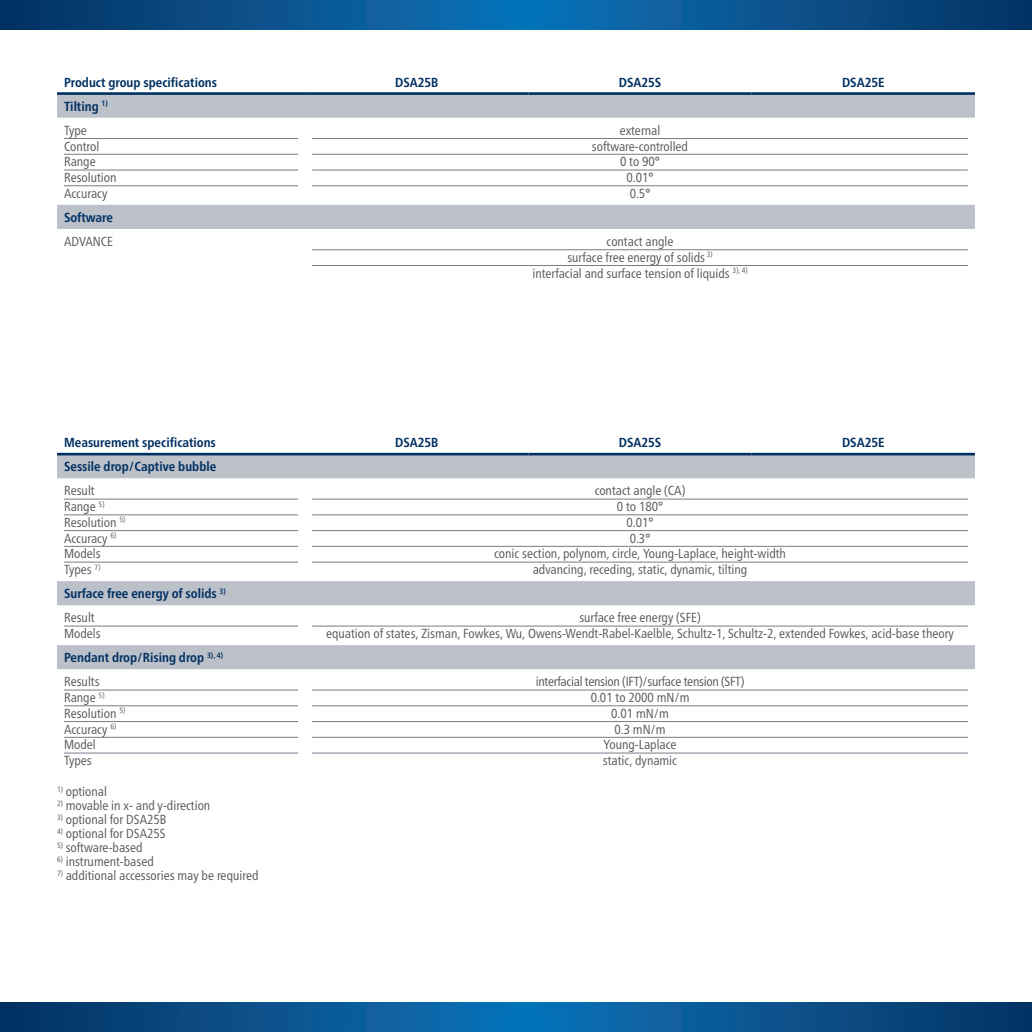
<style>
.page{position:relative;width:1032px;height:1032px;background:#fff}
.page>*{position:absolute;margin:0;border:0;box-sizing:border-box;transform-origin:0 0}
.t1{font:condensed 13.12px/15.8px "Frutiger Neue LT Pro";color:#57585a;text-align:center}
.t2{font:700 condensed 13.12px/24.2px "Frutiger Neue LT Pro";color:#003062}
.t3{font:condensed 13.12px/15.8px "Frutiger Neue LT Pro";letter-spacing:-.02em;color:#57585a;text-align:center}
.s1{font-weight:400;color:#57585a}
</style>
<div class="page">
<svg style="left:57px;top:452px;width:918px;height:302px"></svg>
<svg style="left:57px;top:455px;width:918px;height:214px"></svg>
<hr style="left:57px;top:453px;width:248px;height:2px;background:#003062">
<hr style="left:305px;top:453px;width:223px;height:2px;background:#003062">
<hr style="left:528px;top:453px;width:224px;height:2px;background:#003062">
<hr style="left:752px;top:453px;width:223px;height:2px;background:#003062">
<hr style="left:64px;top:499px;width:234px;height:1px;background:#747d8a">
<hr style="left:64px;top:514px;width:234px;height:1px;background:#747d8a">
<hr style="left:64px;top:530px;width:234px;height:1px;background:#747d8a">
<hr style="left:64px;top:546px;width:234px;height:1px;background:#747d8a">
<hr style="left:64px;top:562px;width:234px;height:1px;background:#747d8a">
<hr style="left:312px;top:499px;width:656px;height:1px;background:#747d8a">
<hr style="left:312px;top:514px;width:656px;height:1px;background:#747d8a">
<hr style="left:312px;top:530px;width:656px;height:1px;background:#747d8a">
<hr style="left:312px;top:546px;width:656px;height:1px;background:#747d8a">
<hr style="left:312px;top:562px;width:656px;height:1px;background:#747d8a">
<hr style="left:64px;top:626px;width:234px;height:1px;background:#747d8a">
<hr style="left:312px;top:626px;width:656px;height:1px;background:#747d8a">
<hr style="left:64px;top:690px;width:234px;height:1px;background:#747d8a">
<hr style="left:64px;top:705px;width:234px;height:1px;background:#747d8a">
<hr style="left:64px;top:721px;width:234px;height:1px;background:#747d8a">
<hr style="left:64px;top:737px;width:234px;height:1px;background:#747d8a">
<hr style="left:64px;top:753px;width:234px;height:1px;background:#747d8a">
<hr style="left:312px;top:690px;width:656px;height:1px;background:#747d8a">
<hr style="left:312px;top:705px;width:656px;height:1px;background:#747d8a">
<hr style="left:312px;top:721px;width:656px;height:1px;background:#747d8a">
<hr style="left:312px;top:737px;width:656px;height:1px;background:#747d8a">
<hr style="left:312px;top:753px;width:656px;height:1px;background:#747d8a">
<svg style="left:57px;top:95px;width:918px;height:134px"></svg>
<hr style="left:57px;top:92px;width:248px;height:3px;background:#003062">
<hr style="left:305px;top:92px;width:223px;height:3px;background:#003062">
<hr style="left:528px;top:92px;width:224px;height:3px;background:#003062">
<hr style="left:752px;top:92px;width:223px;height:3px;background:#003062">
<hr style="left:64px;top:138px;width:234px;height:1px;background:#747d8a">
<hr style="left:64px;top:154px;width:234px;height:1px;background:#747d8a">
<hr style="left:64px;top:170px;width:234px;height:1px;background:#747d8a">
<hr style="left:64px;top:185px;width:234px;height:1px;background:#747d8a">
<hr style="left:312px;top:138px;width:656px;height:1px;background:#747d8a">
<hr style="left:312px;top:154px;width:656px;height:1px;background:#747d8a">
<hr style="left:312px;top:170px;width:656px;height:1px;background:#747d8a">
<hr style="left:312px;top:185px;width:656px;height:1px;background:#747d8a">
<hr style="left:312px;top:249px;width:656px;height:1px;background:#747d8a">
<hr style="left:312px;top:265px;width:656px;height:1px;background:#747d8a">
<svg style="left:0;top:1002px;width:1032px;height:30px;background:#09528c"></svg>
<svg style="left:0;top:0;width:1032px;height:30px;background:#09528c"></svg>
<p class="t2" style="left:64px;top:70px;width:155px">Product group specifications</p>
<p class="t2" style="left:395px;top:70px;width:45px">DSA25B</p>
<p class="t2" style="left:619px;top:70px;width:44px">DSA25S</p>
<p class="t2" style="left:842px;top:70px;width:44px">DSA25E</p>
<p class="t2" style="left:64px;top:94px;width:45px">Tilting <sup>1)<br></sup><span class="s1">Type</span></p>
<p class="t1" style="left:64px;top:138px;width:54px;text-align:left">Control<br>Range<br>Resolution<br>Accuracy</p>
<p class="t1" style="left:592px;top:122px;width:98px">external software-controlled<br>0 to 90°<br>0.01°<br>0.5°</p>
<p class="t2" style="left:64px;top:205px;width:50px">Software</p>
<p class="t1" style="left:64px;top:233px;width:51px">ADVANCE</p>
<p class="t1" style="left:532px;top:233px;width:217px">contact angle<br>surface free energy of solids <sup>3)<br></sup>interfacial and surface tension of liquids <sup>3),</sup> <sup>4)</sup></p>
<p class="t2" style="left:64px;top:430px;width:153px">Measurement specifications</p>
<p class="t2" style="left:395px;top:430px;width:45px">DSA25B</p>
<p class="t2" style="left:619px;top:430px;width:44px">DSA25S</p>
<p class="t2" style="left:842px;top:430px;width:44px">DSA25E</p>
<p class="t2" style="left:64px;top:454px;width:154px">Sessile drop/Captive bubble</p>
<p class="t1" style="left:64px;top:483px;width:63px;text-align:left">Result<br>Range <sup>5)<br></sup>Resolution <sup>5)<br></sup>Accuracy <sup>6)<br></sup>Models<br>Types <sup>7)</sup></p>
<p class="t1" style="left:494px;top:483px;width:293px">contact angle (CA)<br>0 to 180°<br>0.01°<br>0.3°<br>conic section, polynom, circle, Young-Laplace, height-width advancing, receding, static, dynamic, tilting</p>
<p class="t2" style="left:64px;top:581px;width:163px">Surface free energy of solids <sup>3)<br></sup><span class="s1">Result</span></p>
<p class="t1" style="left:64px;top:625px;width:38px">Models</p>
<p class="t1" style="left:326px;top:610px;width:629px">surface free energy (SFE)<br>equation of states, Zisman, Fowkes, Wu, Owens-Wendt-Rabel-Kaelble, Schultz-1, Schultz-2, extended Fowkes, acid-base theory</p>
<p class="t2" style="left:64px;top:645px;width:161px">Pendant drop/Rising drop <sup>3),</sup> <sup>4)<br></sup><span class="s1">Results</span></p>
<p class="t1" style="left:64px;top:689px;width:63px;text-align:left">Range <sup>5)<br></sup>Resolution <sup>5)<br></sup>Accuracy <sup>6)<br></sup>Model<br>Types</p>
<p class="t1" style="left:57px;top:784px;width:51px"><sup>1)</sup> optional</p>
<p class="t1" style="left:57px;top:798px;width:155px"><sup>2)</sup> movable in x- and y-direction</p>
<p class="t1" style="left:57px;top:812px;width:111px"><sup>3)</sup> optional for DSA25B</p>
<p class="t1" style="left:57px;top:826px;width:110px"><sup>4)</sup> optional for DSA25S</p>
<p class="t1" style="left:57px;top:840px;width:87px"><sup>5)</sup> software-based</p>
<p class="t1" style="left:57px;top:854px;width:98px"><sup>6)</sup> instrument-based</p>
<p class="t1" style="left:57px;top:868px;width:203px"><sup>7)</sup> additional accessories may be required</p>
<p class="t3" style="left:536px;top:674px;width:210px">interfacial tension (IFT)/surface tension (SFT)<br>0.01 to 2000 mN/m<br>0.01 mN/m<br>0.3 mN/m<br>Young-Laplace<br>static, dynamic</p>
</div>
